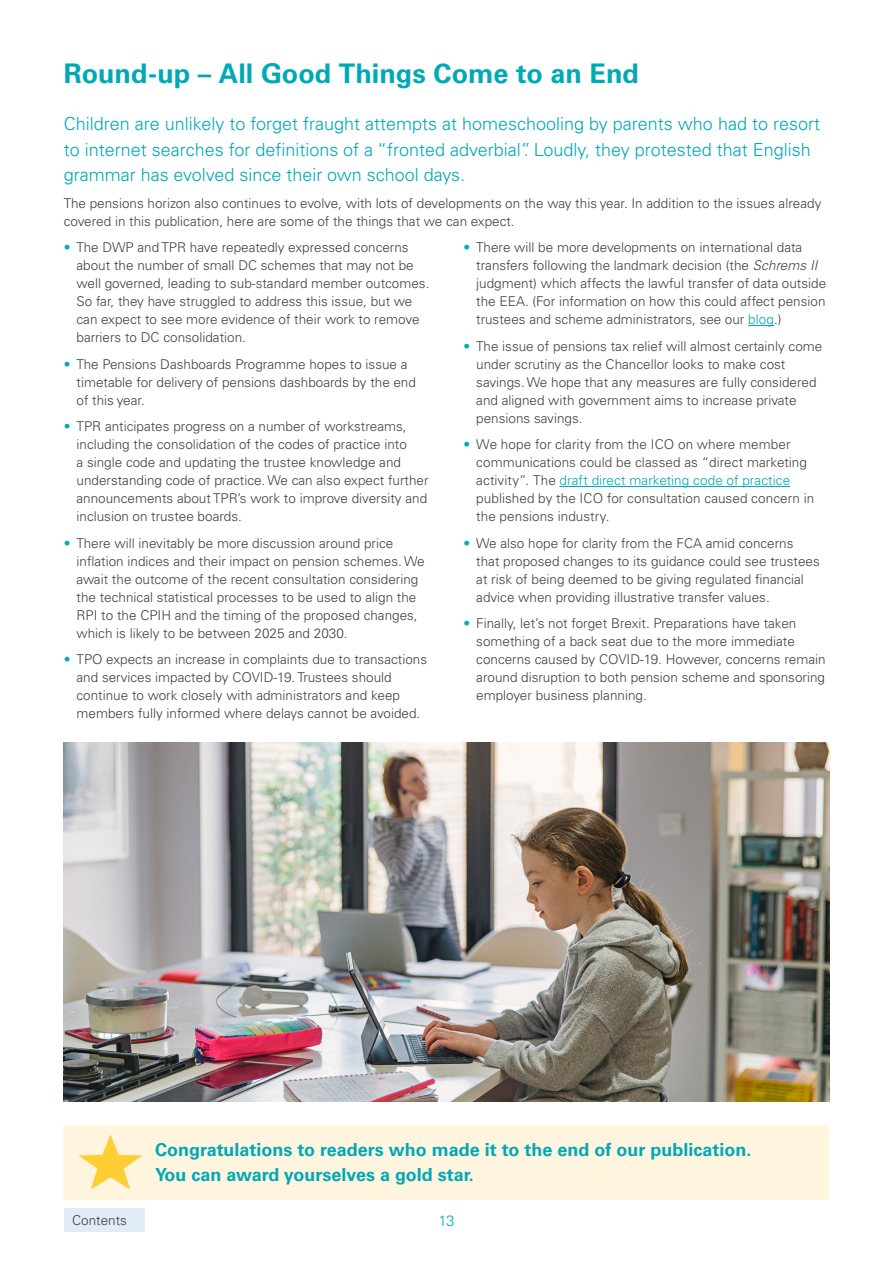
<style>
.page{position:relative;width:893px;height:1263px;background:#fff}
.page>*{position:absolute;margin:0;border:0;box-sizing:border-box;transform-origin:0 0}
.Main_Page_Heading_Sp{font:700 27px "Univers LTCYR 65";color:#00a9b7}
.Body{font:300 18px/25.5px "Univers LTCYR 45";color:#00a9b7}
.t1{font:700 18px "Univers LTCYR 65";color:#00a9b7}
.t2{font:300 15px "Univers LTCYR 45";color:#00a9b7}
.Body-2{font:300 13.5px/18px "Univers LTCYR 45";color:#414042}
.s1{color:#00a9b7}
.s2{font-style:italic}
</style>
<div class="page">
<div style="left:64px;top:1209px;width:81px;height:23px;background:#e1ecf8"></div>
<svg style="left:748px;top:325px;width:26px;height:1px"></svg>
<hr style="left:560px;top:486px;width:230px;height:1px;background:#00a9b7">
<div style="left:64px;top:1125px;width:765px;height:74px;background:#fff5de"></div>
<img style="left:64px;top:742px;width:765px;height:360px">
<svg style="left:79px;top:1134px;width:63px;height:55px"></svg>
<p class="Main_Page_Heading_Sp" style="left:64px;top:55px;width:577px">Round-up – All Good Things Come to an End</p>
<p class="Body" style="left:64px;top:110px;width:758px">Children are unlikely to forget fraught attempts at homeschooling by parents who had to resort to internet searches for definitions of a “fronted adverbial”. Loudly, they protested that English grammar has evolved since their own school days.</p>
<p class="Body-2" style="left:64px;top:193px;width:759px">The pensions horizon also continues to evolve, with lots of developments on the way this year. In addition to the issues already covered in this publication, here are some of the things that we can expect.</p>
<p class="Body-2" style="left:77px;top:238px;width:354px;text-indent:-13px"><span class="s1">•</span> The DWP and TPR have repeatedly expressed concerns about the number of small DC schemes that may not be well governed, leading to sub-standard member outcomes.<br>So far, they have struggled to address this issue, but we can expect to see more evidence of their work to remove barriers to DC consolidation.</p>
<p class="Body-2" style="left:77px;top:354px;width:341px;text-indent:-13px"><span class="s1">•</span> The Pensions Dashboards Programme hopes to issue a timetable for delivery of pensions dashboards by the end of this year.</p>
<p class="Body-2" style="left:77px;top:417px;width:353px;text-indent:-13px"><span class="s1">•</span> TPR anticipates progress on a number of workstreams, including the consolidation of the codes of practice into<br>a single code and updating the trustee knowledge and understanding code of practice. We can also expect further announcements about TPR’s work to improve diversity and inclusion on trustee boards.</p>
<p class="Body-2" style="left:77px;top:533px;width:350px;text-indent:-13px"><span class="s1">•</span> There will inevitably be more discussion around price inflation indices and their impact on pension schemes. We await the outcome of the recent consultation considering the technical statistical processes to be used to align the RPI to the CPIH and the timing of the proposed changes, which is likely to be between 2025 and 2030.</p>
<p class="Body-2" style="left:77px;top:650px;width:352px;text-indent:-13px"><span class="s1">•</span> TPO expects an increase in complaints due to transactions and services impacted by COVID-19. Trustees should continue to work closely with administrators and keep members fully informed where delays cannot be avoided.</p>
<p class="Body-2" style="left:476px;top:238px;width:351px;text-indent:-13px"><span class="s1">•</span> There will be more developments on international data transfers following the landmark decision (the <span class="s2">Schrems II </span>judgment) which affects the lawful transfer of data outside the EEA. (For information on how this could affect pension trustees and scheme administrators, see our <span class="s1">blog</span>.)</p>
<p class="Body-2" style="left:476px;top:336px;width:348px;text-indent:-13px"><span class="s1">•</span> The issue of pensions tax relief will almost certainly come under scrutiny as the Chancellor looks to make cost savings. We hope that any measures are fully considered and aligned with government aims to increase private pensions savings.</p>
<p class="Body-2" style="left:476px;top:435px;width:339px;text-indent:-13px"><span class="s1">•</span> We hope for clarity from the ICO on where member communications could be classed as “direct marketing activity”. The <span class="s1">draft direct marketing code of practice </span>published by the ICO for consultation caused concern in the pensions industry.</p>
<p class="Body-2" style="left:476px;top:533px;width:345px;text-indent:-13px"><span class="s1">•</span> We also hope for clarity from the FCA amid concerns that proposed changes to its guidance could see trustees at risk of being deemed to be giving regulated financial advice when providing illustrative transfer values.</p>
<p class="Body-2" style="left:476px;top:614px;width:351px;text-indent:-13px"><span class="s1">•</span> Finally, let’s not forget Brexit. Preparations have taken something of a back seat due to the more immediate concerns caused by COVID-19. However, concerns remain around disruption to both pension scheme and sponsoring employer business planning.</p>
<p class="t1" style="left:155px;top:1137px;width:598px">Congratulations to readers who made it to the end of our publication.</p>
<p class="t1" style="left:155px;top:1162px;width:320px">You can award yourselves a gold star.</p>
<p class="Body-2" style="left:72px;top:1211px;width:56px">Contents</p>
<p class="t2" style="left:438px;top:1211px;width:17px">13</p>
</div>
